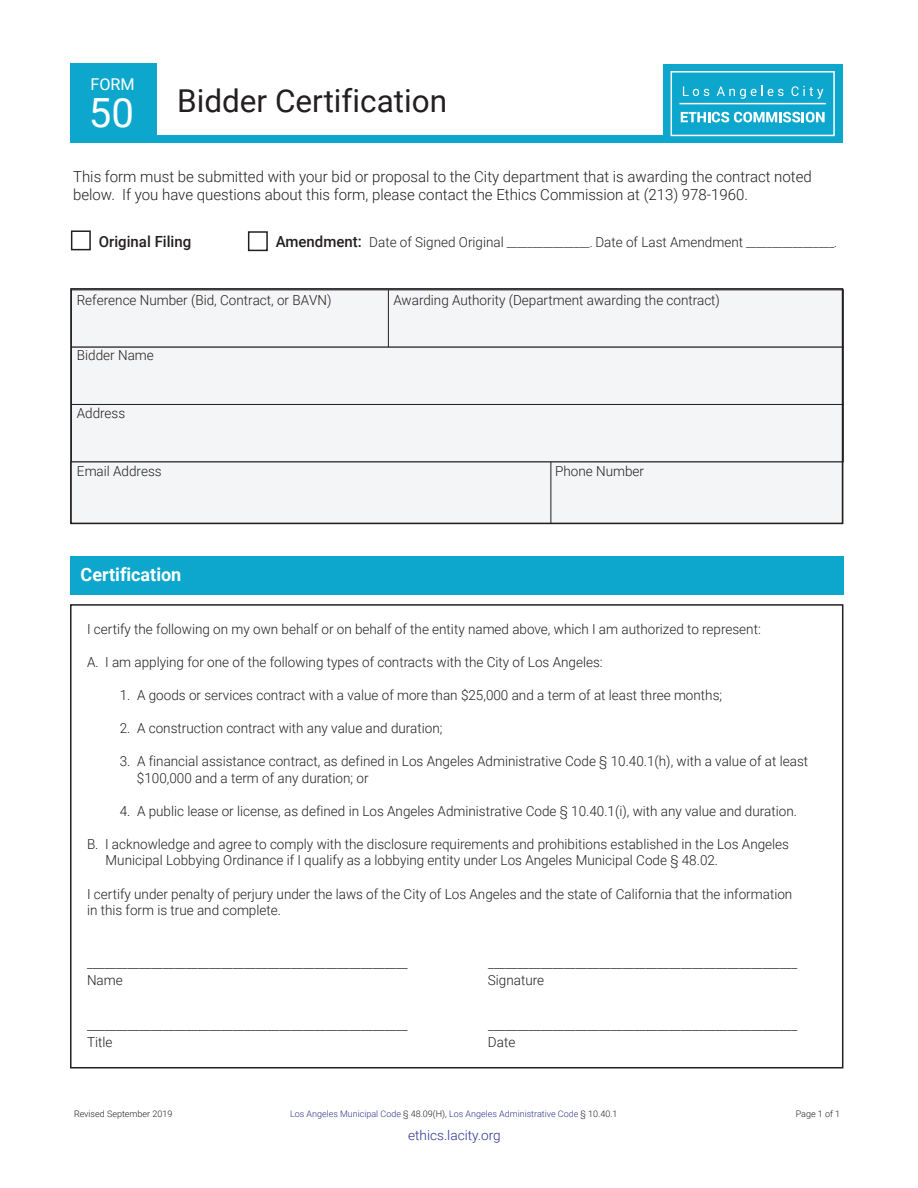
<style>
.page{position:relative;width:918px;height:1188px;background:#fff}
.page>*{position:absolute;margin:0;border:0;box-sizing:border-box;transform-origin:0 0}
.t1{font:40.2px "Roboto";color:#fff}
.t2{font:31.5px "Roboto";color:#231f20}
.t3{font:700 18.45px "Roboto";color:#fff}
.t4{font:16.2px "Roboto";color:#fff}
.t5{font:300 15.3px/18.5px "Roboto";color:#231f20}
.t6{font:500 15.3px "Roboto";color:#231f20}
.t7{font:300 13.8px/16.5px "Roboto";color:#231f20}
.t8{font:300 13.5px "Roboto";color:#2d3490}
.t9{font:300 9px "Roboto";color:#2d3490}
.t10{font:300 9px "Roboto";color:#231f20}
.s1{font-weight:500;font-size:15.3px}
.s2{font-size:12.3px}
.s3{color:#231f20}
</style>
<div class="page">
<div style="left:71px;top:556px;width:773px;height:38px;background:#0da7cd"></div>
<div style="left:70px;top:604px;width:773px;height:464px;border:2px solid #231f20"></div>
<div style="left:71px;top:230px;width:20px;height:20px;border:2px solid #231f20"></div>
<div style="left:248px;top:231px;width:20px;height:20px;border:2px solid #231f20"></div>
<div style="left:71px;top:462px;width:772px;height:62px;background:#f4f5f6"></div>
<div style="left:71px;top:404px;width:772px;height:58px;background:#f4f5f6;border:1px solid #231f20"></div>
<div style="left:71px;top:290px;width:772px;height:57px;background:#f4f5f6"></div>
<hr style="left:388px;top:290px;width:1px;height:57px;background:#231f20">
<div style="left:71px;top:347px;width:772px;height:58px;background:#f4f5f6;border:1px solid #231f20"></div>
<hr style="left:551px;top:462px;width:1px;height:62px;background:#231f20">
<div style="left:70px;top:288px;width:773px;height:236px;border:2px solid #231f20"></div>
<div style="left:71px;top:63px;width:86px;height:79px;background:#0da7cd"></div>
<div style="left:71px;top:136px;width:771px;height:7px;background:#0da7cd"></div>
<div style="left:71px;top:135px;width:770px;height:7px;background:#0da7cd"></div>
<div style="left:663px;top:64px;width:179px;height:79px;background:#0da7cd"></div>
<div style="left:671px;top:71px;width:164px;height:65px;border:2px solid #fff"></div>
<svg style="left:683px;top:87px;width:26px;height:9px"></svg>
<svg style="left:717px;top:86px;width:67px;height:13px"></svg>
<svg style="left:792px;top:86px;width:31px;height:13px"></svg>
<hr style="left:679px;top:103px;width:147px;height:1px;background:#fff">
<svg style="left:681px;top:112px;width:144px;height:10px"></svg>
<p class="t4" style="left:90px;top:73px;width:46px">FORM</p>
<h1 class="t1" style="left:89px;top:85px;width:47px">50</h1>
<h2 class="t2" style="left:177px;top:79px;width:271px">Bidder Certification</h2>
<p class="t5" style="left:73px;top:166px;width:740px">This form must be submitted with your bid or proposal to the City department that is awarding the contract noted below. If you have questions about this form, please contact the Ethics Commission at (213) 978-1960.</p>
<p class="t6" style="left:99px;top:230px;width:94px">Original Filing</p>
<p class="t7" style="left:276px;top:233px;width:563px"><span class="s1">Amendment:</span> Date of Signed Original <span class="s2">________________.</span> Date of Last Amendment <span class="s2">_________________.</span></p>
<p class="t7" style="left:77px;top:291px;width:256px">Reference Number (Bid, Contract, or BAVN)</p>
<p class="t7" style="left:393px;top:291px;width:328px">Awarding Authority (Department awarding the contract)</p>
<p class="t7" style="left:77px;top:347px;width:78px">Bidder Name</p>
<p class="t7" style="left:77px;top:404px;width:50px">Address</p>
<p class="t7" style="left:77px;top:462px;width:86px">Email Address</p>
<p class="t7" style="left:555px;top:462px;width:90px">Phone Number</p>
<h3 class="t3" style="left:81px;top:561px;width:102px">Certification</h3>
<p class="t7" style="left:87px;top:620px;width:675px">I certify the following on my own behalf or on behalf of the entity named above, which I am authorized to represent:</p>
<p class="t7" style="left:87px;top:653px;width:517px">A. I am applying for one of the following types of contracts with the City of Los Angeles:</p>
<p class="t7" style="left:120px;top:686px;width:604px">1. A goods or services contract with a value of more than $25,000 and a term of at least three months;</p>
<p class="t7" style="left:120px;top:719px;width:324px">2. A construction contract with any value and duration;</p>
<p class="t7" style="left:137px;top:752px;width:673px;text-indent:-17px">3. A financial assistance contract, as defined in Los Angeles Administrative Code § 10.40.1(h), with a value of at least $100,000 and a term of any duration; or</p>
<p class="t7" style="left:120px;top:802px;width:679px">4. A public lease or license, as defined in Los Angeles Administrative Code § 10.40.1(i), with any value and duration.</p>
<p class="t7" style="left:106px;top:835px;width:685px;text-indent:-19px">B. I acknowledge and agree to comply with the disclosure requirements and prohibitions established in the Los Angeles<br>Municipal Lobbying Ordinance if I qualify as a lobbying entity under Los Angeles Municipal Code § 48.02.</p>
<p class="t7" style="left:87px;top:885px;width:707px">I certify under penalty of perjury under the laws of the City of Los Angeles and the state of California that the information in this form is true and complete.</p>
<p class="t7" style="left:87px;top:954px;width:322px">_______________________________________________________</p>
<p class="t7" style="left:488px;top:954px;width:311px">_____________________________________________________</p>
<p class="t7" style="left:87px;top:971px;width:37px">Name</p>
<p class="t7" style="left:488px;top:971px;width:58px">Signature</p>
<p class="t7" style="left:87px;top:1017px;width:322px">_______________________________________________________</p>
<p class="t7" style="left:488px;top:1017px;width:311px">_____________________________________________________</p>
<p class="t7" style="left:87px;top:1033px;width:27px">Title</p>
<p class="t7" style="left:488px;top:1033px;width:29px">Date</p>
<p class="t10" style="left:74px;top:1107px;width:100px">Revised September 2019</p>
<p class="t9" style="left:290px;top:1107px;width:329px">Los Angeles Municipal Code <span class="s3">§ 48.09(H),</span> Los Angeles Administrative Code <span class="s3">§ 10.40.1</span></p>
<p class="t10" style="left:796px;top:1107px;width:46px">Page 1 of 1</p>
<p class="t8" style="left:408px;top:1126px;width:94px">ethics.lacity.org</p>
</div>
